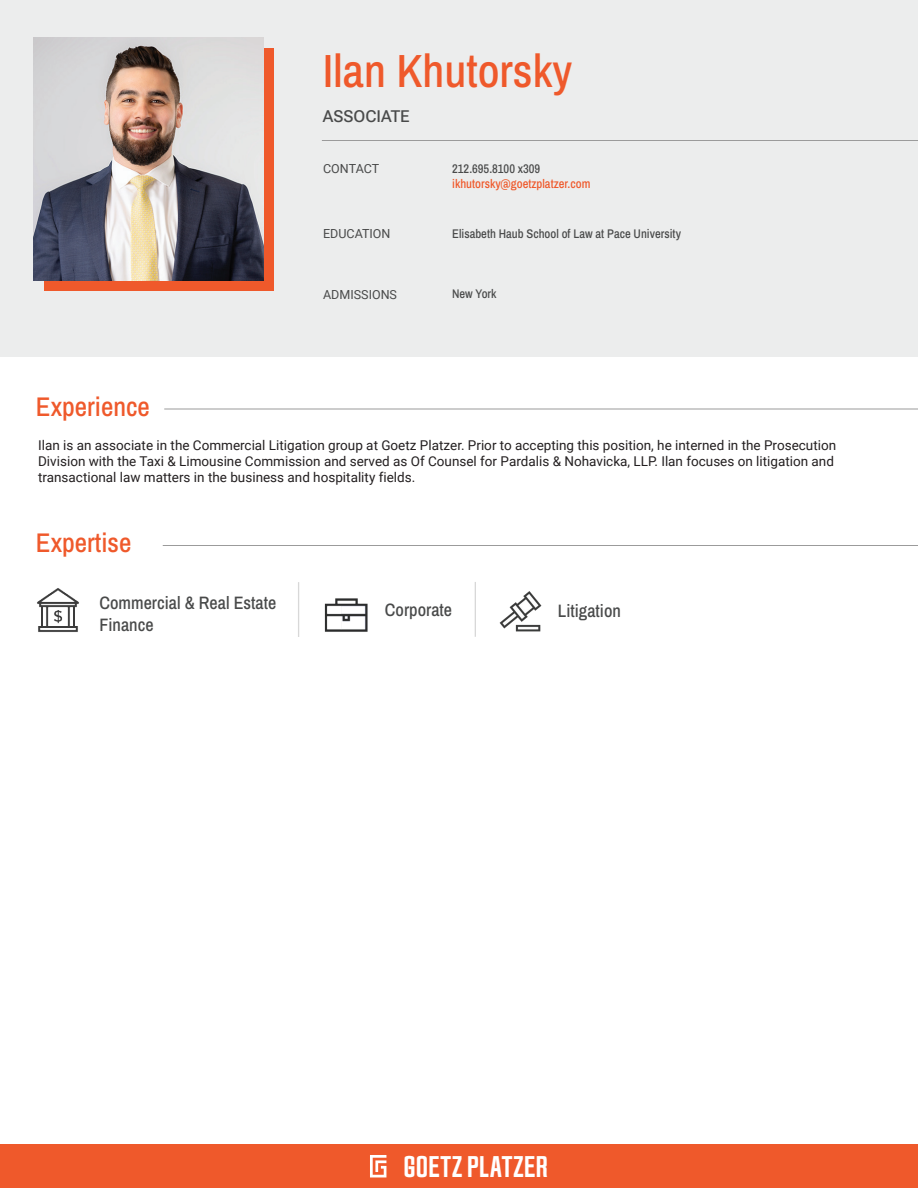
<style>
.page{position:relative;width:918px;height:1188px;background:#fff}
.page>*{position:absolute;margin:0;border:0;box-sizing:border-box;transform-origin:0 0}
.t1{font:46.5px "Archivo Narrow";color:#ef592b}
.t2{font:31.35px "Jay Gothic URW";letter-spacing:.005em;color:#fff}
.t3{font:27px "Archivo Narrow";color:#ef592b}
.t4{font:18px/21.6px "Archivo Narrow";color:#494a4a}
.t5{font:16.5px "Roboto Flex";color:#494a4a}
.t6{font:13.5px/16.2px "Roboto";color:#231f20}
.t7{font:12.6px "Archivo Narrow";color:#494a4a}
.t8{font:12.6px "Archivo Narrow";color:#ef592b}
.t9{font:12.6px "Roboto";color:#494a4a}
</style>
<div class="page">
<div style="left:0;top:0;width:918px;height:357px;background:#eceded"></div>
<hr style="left:322px;top:140px;width:596px;height:1px;background:#9b9b9b">
<hr style="left:164px;top:409px;width:754px;height:1px;background:#9b9b9b">
<hr style="left:163px;top:545px;width:755px;height:1px;background:#9b9b9b">
<img style="left:499px;top:591px;width:43px;height:41px">
<hr style="left:475px;top:582px;width:1px;height:55px;background:#d8d8d8">
<div style="left:0;top:1145px;width:918px;height:43px;background:#ef592b"></div>
<svg style="left:370px;top:1155px;width:16px;height:22px"></svg>
<div style="left:44px;top:48px;width:230px;height:243px;background:#ef592b"></div>
<img style="left:34px;top:38px;width:229px;height:242px">
<img style="left:37px;top:588px;width:42px;height:44px">
<hr style="left:298px;top:582px;width:1px;height:55px;background:#d8d8d8">
<img style="left:324px;top:598px;width:44px;height:34px">
<h1 class="t1" style="left:323px;top:39px;width:251px">Ilan Khutorsky</h1>
<h3 class="t3" style="left:36px;top:388px;width:115px">Experience</h3>
<p class="t5" style="left:323px;top:102px;width:88px">ASSOCIATE</p>
<p class="t9" style="left:323px;top:160px;width:58px">CONTACT</p>
<p class="t9" style="left:323px;top:224px;width:69px">EDUCATION</p>
<p class="t9" style="left:323px;top:286px;width:75px">ADMISSIONS</p>
<p class="t7" style="left:452px;top:160px;width:90px">212.695.8100 x309</p>
<p class="t8" style="left:452px;top:175px;width:140px">ikhutorsky@goetzplatzer.com</p>
<p class="t7" style="left:452px;top:224px;width:230px">Elisabeth Haub School of Law at Pace University</p>
<p class="t7" style="left:452px;top:285px;width:46px">New York</p>
<p class="t6" style="left:38px;top:436px;width:800px">Ilan is an associate in the Commercial Litigation group at Goetz Platzer. Prior to accepting this position, he interned in the Prosecution<br>Division with the Taxi &amp; Limousine Commission and served as Of Counsel for Pardalis &amp; Nohavicka, LLP. Ilan focuses on litigation and transactional law matters in the business and hospitality fields.</p>
<h3 class="t3" style="left:36px;top:523px;width:97px">Expertise</h3>
<h3 class="t4" style="left:100px;top:592px;width:178px">Commercial &amp; Real Estate<br>Finance</h3>
<h3 class="t4" style="left:385px;top:599px;width:69px">Corporate</h3>
<h3 class="t4" style="left:558px;top:599px;width:65px">Litigation</h3>
<h2 class="t2" style="left:403px;top:1149px;width:146px">GOETZ PLATZER</h2>
</div>
